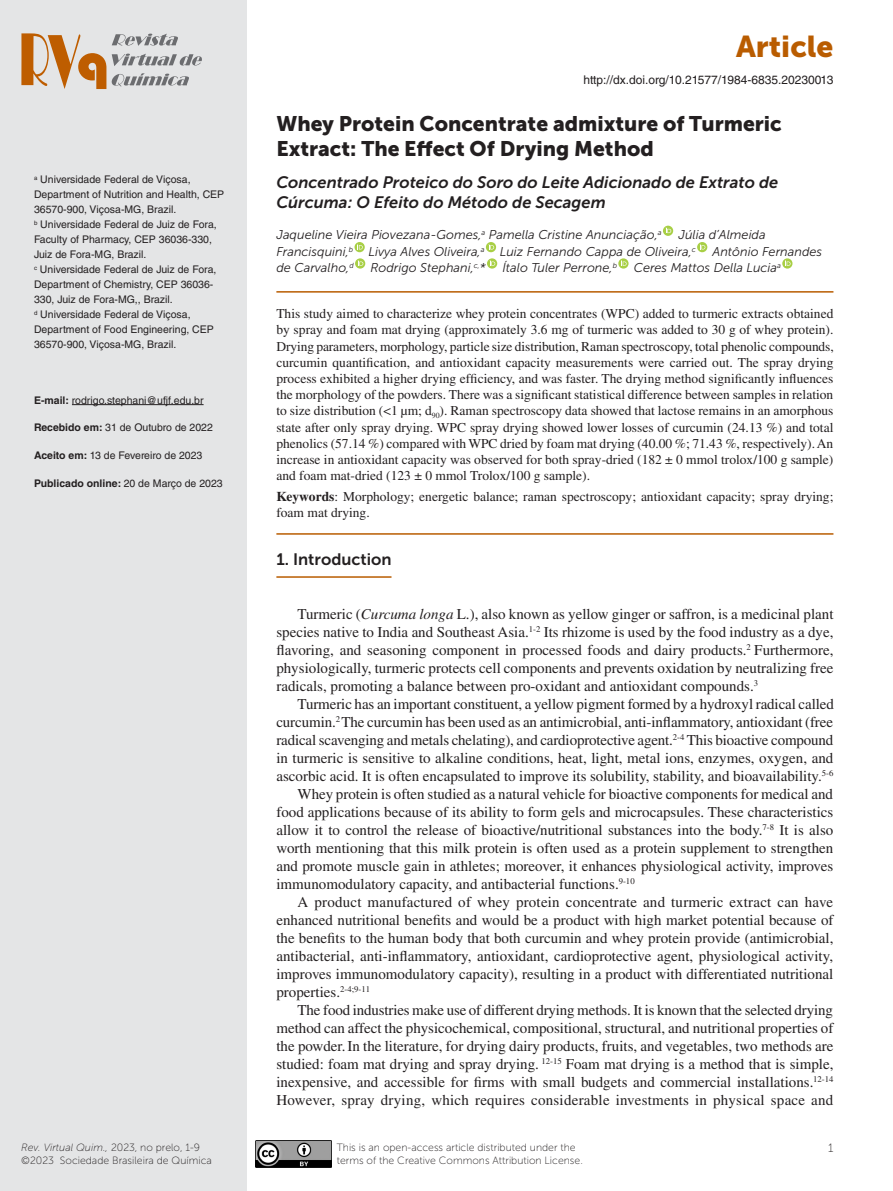
<style>
.page{position:relative;width:893px;height:1191px;background:#fff}
.page>*{position:absolute;margin:0;border:0;box-sizing:border-box;transform-origin:0 0}
.t1{font:30px "Museo Sans 900";color:#b95c00}
.Título{font:21px/25.2px "Museo Sans 900";color:#231f20}
.Título_inglês{font:italic 16.5px/19.8px "Museo Sans 700";color:#231f20}
.Sessão{font:16.5px "Museo Sans 700";color:#231f20}
.t2{font:15px/18px "Times LT Std";color:#231f20;text-align:justify}
.Resumo{font:13.5px/16.2px "Times LT Std";color:#231f20;text-align:justify}
.Keywords{font:13.5px/16.2px "Times LT Std";color:#231f20}
.Autores{font:italic 12.75px/16.4px "Museo Sans 300";color:#231f20}
.t3{font:12px "Helvetica LT Std";color:#231f20}
.t4{font:12px "Museo Sans 100";color:#231f20}
.Endereço{font:10.5px/15px "Helvetica LT Std";color:#231f20}
.t5{font:10.5px/12.6px "Museo Sans 100";color:#231f20}
.Endereço-2{font:700 10.5px "Helvetica LT Std";color:#231f20}
.s1{font-weight:700}
.s2{font-weight:400}
.s3{font-style:italic}
</style>
<div class="page">
<div style="left:0;top:0;width:246px;height:1191px;background:#e4e5e6"></div>
<img style="left:255px;top:1140px;width:77px;height:27px">
<svg style="left:21px;top:33px;width:85px;height:56px"></svg>
<svg style="left:112px;top:73px;width:77px;height:13px"></svg>
<svg style="left:112px;top:54px;width:90px;height:12px"></svg>
<svg style="left:112px;top:34px;width:66px;height:12px"></svg>
<hr style="left:72px;top:404px;width:132px;height:1px;background:#231f20">
<hr style="left:276px;top:291px;width:557px;height:2px;background:#b95c00">
<hr style="left:276px;top:533px;width:557px;height:1px;background:#b95c00">
<hr style="left:276px;top:576px;width:115px;height:2px;background:#b95c00">
<svg style="left:663px;top:226px;width:10px;height:10px"></svg>
<svg style="left:666px;top:227px;width:5px;height:6px"></svg>
<svg style="left:355px;top:242px;width:10px;height:10px"></svg>
<svg style="left:357px;top:244px;width:6px;height:5px"></svg>
<svg style="left:486px;top:242px;width:10px;height:10px"></svg>
<svg style="left:489px;top:244px;width:5px;height:5px"></svg>
<svg style="left:697px;top:242px;width:10px;height:10px"></svg>
<svg style="left:700px;top:244px;width:5px;height:5px"></svg>
<svg style="left:355px;top:258px;width:10px;height:11px"></svg>
<svg style="left:358px;top:260px;width:5px;height:6px"></svg>
<svg style="left:487px;top:258px;width:10px;height:11px"></svg>
<svg style="left:490px;top:260px;width:5px;height:6px"></svg>
<div style="left:618px;top:258px;width:10px;height:11px;background:#a8cf45;border-radius:50%"></div>
<svg style="left:621px;top:260px;width:6px;height:6px"></svg>
<svg style="left:782px;top:258px;width:10px;height:11px"></svg>
<svg style="left:785px;top:260px;width:5px;height:6px"></svg>
<p class="Endereço" style="left:34px;top:172px;width:192px"><sup>a</sup> Universidade Federal de Viçosa,<br>Department of Nutrition and Health, CEP<br>36570-900, Viçosa-MG, Brazil.</p>
<p class="Endereço" style="left:34px;top:217px;width:184px"><sup>b</sup> Universidade Federal de Juiz de Fora,<br>Faculty of Pharmacy, CEP 36036-330,<br>Juiz de Fora-MG, Brazil.</p>
<p class="Endereço" style="left:34px;top:262px;width:184px"><sup>c</sup> Universidade Federal de Juiz de Fora,<br>Department of Chemistry, CEP 36036-<br>330, Juiz de Fora-MG,, Brazil.</p>
<p class="Endereço" style="left:34px;top:307px;width:181px"><sup>d</sup> Universidade Federal de Viçosa,<br>Department of Food Engineering, CEP<br>36570-900, Viçosa-MG, Brazil.</p>
<p class="Endereço" style="left:34px;top:392px;width:171px"><span class="s1">E-mail:</span> rodrigo.stephani@ufjf.edu.br</p>
<p class="Endereço" style="left:34px;top:420px;width:180px"><span class="s1">Recebido em:</span> 31 de Outubro de 2022</p>
<p class="Endereço" style="left:34px;top:448px;width:170px"><span class="s1">Aceito em:</span> 13 de Fevereiro de 2023</p>
<p class="Endereço-2" style="left:34px;top:477px;width:190px">Publicado online: <span class="s2">20 de Março de 2023</span></p>
<p class="t5" style="left:21px;top:1141px;width:192px"><span class="s3">Rev. Virtual Quim.,</span> 2023, no prelo, 1-9 ©2023 Sociedade Brasileira de Química</p>
<h1 class="t1" style="left:736px;top:29px;width:99px">Article</h1>
<p class="t3" style="left:584px;top:72px;width:251px">http://dx.doi.org/10.21577/1984-6835.20230013</p>
<p class="Título" style="left:276px;top:111px;width:507px">Whey Protein Concentrate admixture of Turmeric<br>Extract: The Effect Of Drying Method</p>
<p class="Título_inglês" style="left:276px;top:173px;width:503px">Concentrado Proteico do Soro do Leite Adicionado de Extrato de<br>Cúrcuma: O Efeito do Método de Secagem</p>
<p class="Autores" style="left:276px;top:227px;width:387px">Jaqueline Vieira Piovezana-Gomes,<sup>a</sup> Pamella Cristine Anunciação,<sup>a</sup></p>
<p class="Autores" style="left:276px;top:227px;width:491px;text-indent:402px">Júlia d’Almeida<br>Francisquini,<sup>b</sup> Livya Alves Oliveira,<sup>a</sup> Luiz Fernando Cappa de Oliveira,<sup>c</sup></p>
<p class="Autores" style="left:713px;top:243px;width:111px">Antônio Fernandes</p>
<p class="Autores" style="left:276px;top:260px;width:79px">de Carvalho,<sup>d</sup></p>
<p class="Autores" style="left:371px;top:260px;width:117px">Rodrigo Stephani,<sup>c,</sup>*</p>
<p class="Autores" style="left:502px;top:260px;width:116px">Ítalo Tuler Perrone,<sup>b</sup></p>
<p class="Autores" style="left:634px;top:260px;width:149px">Ceres Mattos Della Lucia<sup>a</sup></p>
<p class="Resumo" style="left:276px;top:305px;width:559px">This study aimed to characterize whey protein concentrates (WPC) added to turmeric extracts obtained by spray and foam mat drying (approximately 3.6 mg of turmeric was added to 30 g of whey protein).<br>Drying parameters, morphology, particle size distribution, Raman spectroscopy, total phenolic compounds, curcumin quantification, and antioxidant capacity measurements were carried out. The spray drying process exhibited a higher drying efficiency, and was faster. The drying method significantly influences the morphology of the powders. There was a significant statistical difference between samples in relation to size distribution (&lt;1 µm; d<sub>90</sub>). Raman spectroscopy data showed that lactose remains in an amorphous state after only spray drying. WPC spray drying showed lower losses of curcumin (24.13 %) and total phenolics (57.14 %) compared with WPC dried by foam mat drying (40.00 %; 71.43 %, respectively). An increase in antioxidant capacity was observed for both spray-dried (182 ± 0 mmol trolox/100 g sample) and foam mat-dried (123 ± 0 mmol Trolox/100 g sample).</p>
<p class="Keywords" style="left:276px;top:488px;width:559px"><span class="s1">Keywords</span>: Morphology; energetic balance; raman spectroscopy; antioxidant capacity; spray drying; foam mat drying.</p>
<p class="Sessão" style="left:276px;top:550px;width:117px">1. Introduction</p>
<p class="t2" style="left:276px;top:605px;width:559px;text-indent:21px">Turmeric (<span class="s3">Curcuma longa</span> L.), also known as yellow ginger or saffron, is a medicinal plant species native to India and Southeast Asia.<sup>1-2</sup> Its rhizome is used by the food industry as a dye, flavoring, and seasoning component in processed foods and dairy products.<sup>2</sup> Furthermore, physiologically, turmeric protects cell components and prevents oxidation by neutralizing free radicals, promoting a balance between pro-oxidant and antioxidant compounds.<sup>3</sup></p>
<p class="t2" style="left:276px;top:695px;width:559px;text-indent:21px">Turmeric has an important constituent, a yellow pigment formed by a hydroxyl radical called curcumin.<sup>2</sup> The curcumin has been used as an antimicrobial, anti-inflammatory, antioxidant (free radical scavenging and metals chelating), and cardioprotective agent.<sup>2-4</sup> This bioactive compound in turmeric is sensitive to alkaline conditions, heat, light, metal ions, enzymes, oxygen, and ascorbic acid. It is often encapsulated to improve its solubility, stability, and bioavailability.<sup>5-6</sup></p>
<p class="t2" style="left:276px;top:785px;width:559px;text-indent:21px">Whey protein is often studied as a natural vehicle for bioactive components for medical and food applications because of its ability to form gels and microcapsules. These characteristics allow it to control the release of bioactive/nutritional substances into the body.<sup>7-8</sup> It is also worth mentioning that this milk protein is often used as a protein supplement to strengthen and promote muscle gain in athletes; moreover, it enhances physiological activity, improves immunomodulatory capacity, and antibacterial functions.<sup>9-10</sup></p>
<p class="t2" style="left:276px;top:893px;width:559px;text-indent:21px">A product manufactured of whey protein concentrate and turmeric extract can have enhanced nutritional benefits and would be a product with high market potential because of the benefits to the human body that both curcumin and whey protein provide (antimicrobial, antibacterial, anti-inflammatory, antioxidant, cardioprotective agent, physiological activity, improves immunomodulatory capacity), resulting in a product with differentiated nutritional properties.<sup>2-4;9-11</sup></p>
<p class="t2" style="left:276px;top:1001px;width:559px;text-indent:21px">The food industries make use of different drying methods. It is known that the selected drying method can affect the physicochemical, compositional, structural, and nutritional properties of the powder.In the literature, for drying dairy products, fruits, and vegetables, two methods are studied: foam mat drying and spray drying. <sup>12-15</sup> Foam mat drying is a method that is simple, inexpensive, and accessible for firms with small budgets and commercial installations.<sup>12-14<br></sup>However, spray drying, which requires considerable investments in physical space and</p>
<p class="t5" style="left:337px;top:1141px;width:248px">This is an open-access article distributed under the terms of the Creative Commons Attribution License.</p>
<p class="t4" style="left:828px;top:1141px;width:7px">1</p>
</div>
